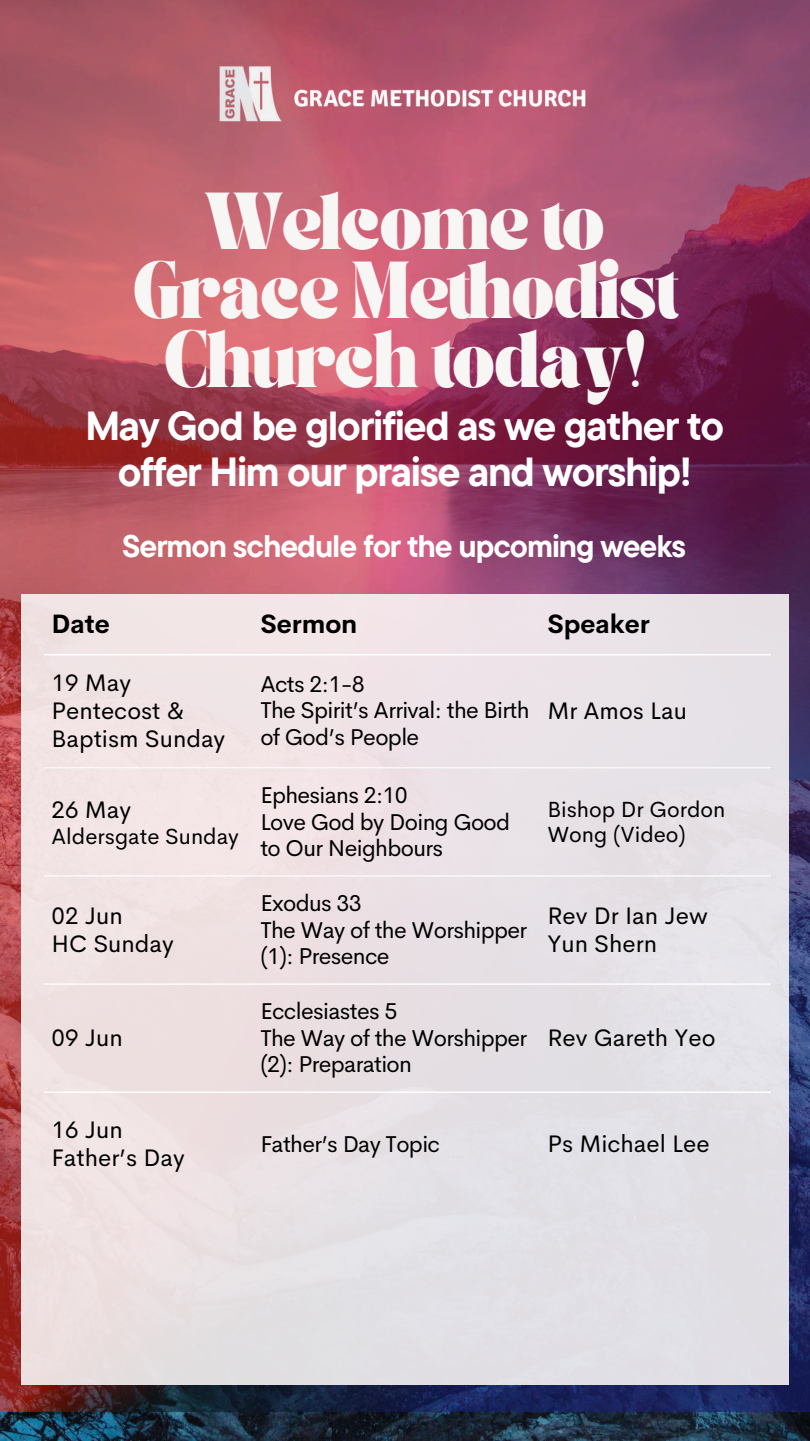
<style>
.page{position:relative;width:810px;height:1441px;background:#fff}
.page>*{position:absolute;margin:0;border:0;box-sizing:border-box;transform-origin:0 0}
.t1{font:700 49.5px/69px "TANASHFORD";letter-spacing:-.035em;color:#f8f5f5;text-align:center}
.t2{font:700 40.5px/45.8px "TT Commons Pro";letter-spacing:-.035em;color:#fff;text-align:center}
.t3{font:700 31.1px "TT Commons Pro";letter-spacing:-.035em;color:#fff}
.t4{font:700 26px "Cerebri Sans";color:#000}
.t5{font:24px/27.8px "Cerebri Sans";color:#000}
.t6{font:23px/26.2px "Cerebri Sans";letter-spacing:-.03em;color:#000}
.t7{font:22px/25.5px "Cerebri Sans";color:#000}
</style>
<div class="page">
<img style="left:0;top:1411px;width:810px;height:29px">
<img style="left:0;top:0;width:810px;height:1411px">
<div style="left:21px;top:594px;width:768px;height:790px;background:#e9e1e6"></div>
<img style="left:218px;top:54px;width:374px;height:73px">
<hr style="left:44px;top:653px;width:727px;height:2px;background:#fff">
<hr style="left:44px;top:767px;width:727px;height:1px;background:#fff">
<hr style="left:44px;top:875px;width:727px;height:1px;background:#fff">
<hr style="left:44px;top:983px;width:727px;height:1px;background:#fff">
<hr style="left:44px;top:1091px;width:727px;height:1px;background:#fff">
<h1 class="t1" style="left:132px;top:195px;width:547px">Welcome to<br>Grace Methodist<br>Church today!</h1>
<h2 class="t2" style="left:85px;top:401px;width:640px">May God be glorified as we gather to offer Him our praise and worship!</h2>
<h3 class="t3" style="left:122px;top:525px;width:565px">Sermon schedule for the upcoming weeks</h3>
<p class="t4" style="left:52px;top:606px;width:60px">Date</p>
<p class="t4" style="left:260px;top:606px;width:99px">Sermon</p>
<p class="t4" style="left:547px;top:606px;width:104px">Speaker</p>
<p class="t5" style="left:52px;top:669px;width:175px">19 May<br>Pentecost &amp;<br>Baptism Sunday</p>
<p class="t6" style="left:260px;top:671px;width:271px">Acts 2:1-8<br>The Spirit’s Arrival: the Birth of God’s People</p>
<p class="t5" style="left:547px;top:696px;width:141px">Mr Amos Lau</p>
<p class="t5" style="left:52px;top:795px;width:81px">26 May</p>
<p class="t7" style="left:52px;top:823px;width:189px">Aldersgate Sunday</p>
<p class="t5" style="left:52px;top:901px;width:124px">02 Jun<br>HC Sunday</p>
<p class="t5" style="left:52px;top:1023px;width:73px">09 Jun</p>
<p class="t5" style="left:52px;top:1115px;width:135px">16 Jun<br>Father’s Day</p>
<p class="t6" style="left:260px;top:782px;width:251px">Ephesians 2:10<br>Love God by Doing Good to Our Neighbours</p>
<p class="t6" style="left:260px;top:890px;width:268px">Exodus 33<br>The Way of the Worshipper (1): Presence</p>
<p class="t6" style="left:260px;top:998px;width:268px">Ecclesiastes 5<br>The Way of the Worshipper (2): Preparation</p>
<p class="t7" style="left:547px;top:796px;width:180px">Bishop Dr Gordon<br>Wong (Video)</p>
<p class="t5" style="left:547px;top:901px;width:162px">Rev Dr Ian Jew<br>Yun Shern</p>
<p class="t5" style="left:547px;top:1023px;width:170px">Rev Gareth Yeo</p>
<p class="t6" style="left:260px;top:1130px;width:181px">Father’s Day Topic</p>
<p class="t5" style="left:547px;top:1129px;width:164px">Ps Michael Lee</p>
</div>
